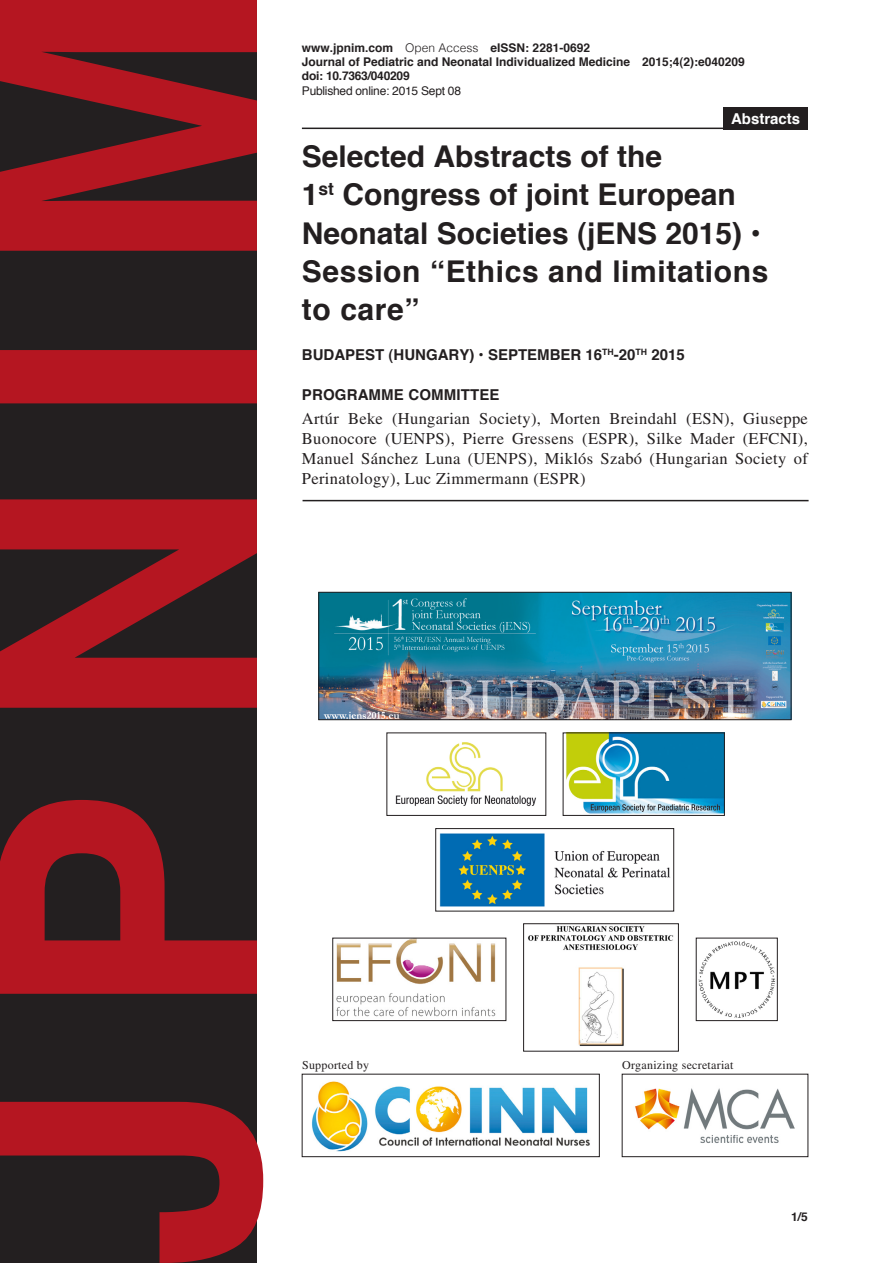
<style>
.page{position:relative;width:893px;height:1263px;background:#fff}
.page>*{position:absolute;margin:0;border:0;box-sizing:border-box;transform-origin:0 0}
.Heading1{font:700 30px/38.2px "Helvetica";color:#231f20}
.Body2{font:16.5px/20px "Times LT Std";letter-spacing:.02em;color:#231f20;text-align:justify}
.Heading2_A{font:700 15px "Helvetica";color:#231f20}
.Article_Description{font:700 15px "Helvetica";color:#fff}
.Footer_Right{font:700 12px "Helvetica";color:#231f20}
.Body3{font:12px "Times LT Std";letter-spacing:.02em;color:#231f20}
.Footer_Right-2{font:12px "Helvetica";letter-spacing:-.02em;color:#231f20}
.Footer_Right-3{font:700 12px "Helvetica";letter-spacing:-.02em;color:#231f20}
.Page_Right{font:700 12px "Helvetica";color:#231f20}
.s1{font-weight:300}
</style>
<div class="page">
<svg style="left:0;top:0;width:263px;height:1263px;background:#662025"></svg>
<hr style="left:302px;top:128px;width:506px;height:1px;background:#231f20">
<div style="left:723px;top:107px;width:85px;height:22px;background:#231f20"></div>
<hr style="left:303px;top:500px;width:506px;height:1px;background:#231f20">
<img style="left:320px;top:594px;width:469px;height:124px">
<div style="left:318px;top:592px;width:473px;height:128px;border:1px solid #231f20"></div>
<img style="left:566px;top:734px;width:157px;height:80px">
<div style="left:563px;top:732px;width:162px;height:84px;border:1px solid #231f20"></div>
<img style="left:395px;top:742px;width:141px;height:65px">
<div style="left:386px;top:732px;width:160px;height:84px;border:1px solid #231f20"></div>
<img style="left:336px;top:940px;width:160px;height:77px">
<div style="left:332px;top:938px;width:174px;height:83px;border:1px solid #231f20"></div>
<img style="left:439px;top:833px;width:232px;height:74px">
<div style="left:435px;top:828px;width:239px;height:83px;border:1px solid #231f20"></div>
<img style="left:698px;top:941px;width:77px;height:77px">
<div style="left:696px;top:938px;width:82px;height:83px;border:1px solid #231f20"></div>
<img style="left:528px;top:926px;width:146px;height:120px">
<div style="left:523px;top:923px;width:156px;height:128px;border:1px solid #231f20"></div>
<img style="left:311px;top:1081px;width:279px;height:71px">
<div style="left:302px;top:1074px;width:298px;height:83px;border:1px solid #231f20"></div>
<img style="left:635px;top:1088px;width:160px;height:55px">
<div style="left:622px;top:1074px;width:186px;height:83px;border:1px solid #231f20"></div>
<p class="Footer_Right" style="left:302px;top:38px;width:290px">www.jpnim.com <span class="s1">Open Access</span> eISSN: 2281-0692</p>
<p class="Footer_Right" style="left:302px;top:52px;width:444px">Journal of Pediatric and Neonatal Individualized Medicine 2015;4(2):e040209</p>
<p class="Footer_Right-3" style="left:302px;top:66px;width:109px">doi: 10.7363/040209</p>
<p class="Footer_Right-2" style="left:302px;top:81px;width:161px">Published online: 2015 Sept 08</p>
<p class="Article_Description" style="left:731px;top:106px;width:71px">Abstracts</p>
<p class="Heading1" style="left:302px;top:138px;width:468px">Selected Abstracts of the<br>1<sup>st</sup> Congress of joint European<br>Neonatal Societies (jENS 2015) •<br>Session “Ethics and limitations to care”</p>
<p class="Heading2_A" style="left:302px;top:343px;width:384px">BUDAPEST (HUNGARY) • SEPTEMBER 16<sup>TH</sup>-20<sup>TH</sup> 2015</p>
<p class="Heading2_A" style="left:302px;top:382px;width:199px">PROGRAMME COMMITTEE</p>
<p class="Body2" style="left:302px;top:408px;width:507px">Artúr Beke (Hungarian Society), Morten Breindahl (ESN), Giuseppe Buonocore (UENPS), Pierre Gressens (ESPR), Silke Mader (EFCNI), Manuel Sánchez Luna (UENPS), Miklós Szabó (Hungarian Society of Perinatology), Luc Zimmermann (ESPR)</p>
<p class="Body3" style="left:302px;top:1058px;width:68px">Supported by</p>
<p class="Body3" style="left:622px;top:1058px;width:113px">Organizing secretariat</p>
<p class="Page_Right" style="left:791px;top:1207px;width:18px">1/5</p>
</div>
